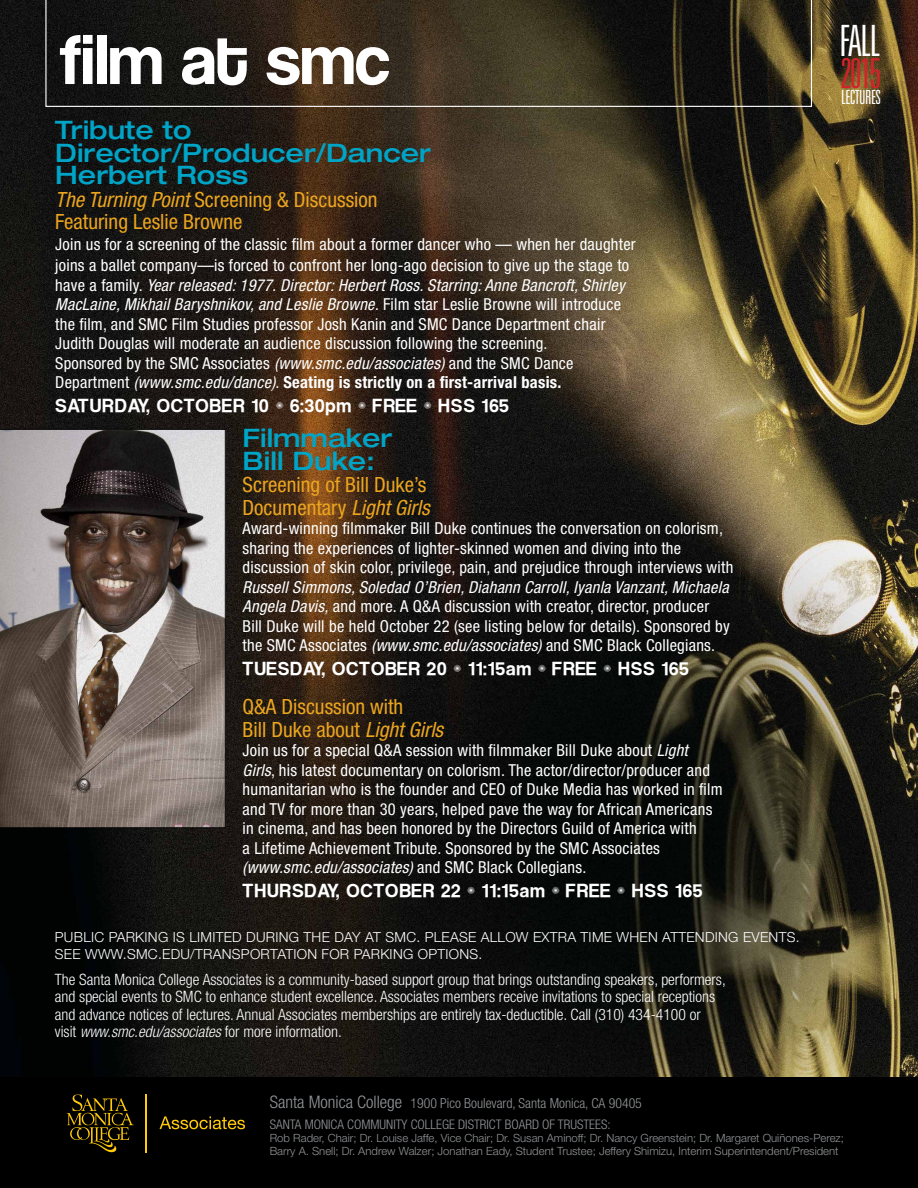
<style>
.page{position:relative;width:918px;height:1188px;background:#fff}
.page>*{position:absolute;margin:0;border:0;box-sizing:border-box;transform-origin:0 0}
.t1{font:67.5px "Coolvetica";color:#fff}
.t2{font:300 ultra-condensed 43.2px "Univers";color:#fff}
.t3{font:300 ultra-condensed 41.25px "Univers";color:#d2232a}
.t4{font:500 expanded 25.5px/22.5px "Helvetica Neue";color:#00a4c6}
.t5{font:condensed 21px/22.5px "Helvetica Neue";color:#eba51f}
.t6{font:300 ultra-condensed 19.5px "Univers";letter-spacing:-.03em;color:#fff}
.t7{font:18px "Coolvetica";letter-spacing:.06em;color:#fff}
.t8{font:condensed 16.5px/19.5px "Helvetica Neue";letter-spacing:.015em;color:#fff}
.t9{font:300 condensed 15.6px/17.4px "Helvetica Neue";color:#fff}
.t10{font:300 13.95px/17.4px "Helvetica Neue";letter-spacing:.02em;color:#fff}
.t11{font:300 condensed 13.8px "Helvetica Neue";color:#939598}
.t12{font:300 condensed 13.2px "Helvetica Neue";color:#939598}
.t13{font:300 11.4px/13.2px "Helvetica Neue";color:#939598}
.s1{font-style:italic}
.s2{font-weight:700}
.s3{font-size:17.25px}
</style>
<div class="page">
<img style="left:0;top:0;width:918px;height:1077px">
<svg style="left:45px;top:0;width:767px;height:107px;background:#2f281c"></svg>
<div style="left:0;top:1077px;width:918px;height:111px;background:#000"></div>
<svg style="left:0;top:429px;width:226px;height:399px;background:#7d736e"></svg>
<svg style="left:66px;top:1094px;width:68px;height:58px"></svg>
<hr style="left:145px;top:1094px;width:1px;height:58px;background:#ffcb0a">
<svg style="left:160px;top:1116px;width:85px;height:13px"></svg>
<svg style="left:276px;top:402px;width:7px;height:7px"></svg>
<svg style="left:359px;top:402px;width:7px;height:7px"></svg>
<svg style="left:424px;top:402px;width:7px;height:7px"></svg>
<svg style="left:454px;top:665px;width:7px;height:7px"></svg>
<svg style="left:538px;top:665px;width:8px;height:7px"></svg>
<svg style="left:604px;top:665px;width:7px;height:7px"></svg>
<svg style="left:468px;top:887px;width:7px;height:7px"></svg>
<svg style="left:552px;top:887px;width:7px;height:7px"></svg>
<svg style="left:618px;top:887px;width:7px;height:7px"></svg>
<h1 class="t1" style="left:60px;top:25px;width:331px">film at smc</h1>
<h3 class="t4" style="left:55px;top:118px;width:377px">Tribute to<br>Director/Producer/Dancer<br>Herbert Ross</h3>
<p class="t5" style="left:55px;top:188px;width:324px"><span class="s1">The Turning Point</span> Screening &amp; Discussion<br>Featuring Leslie Browne</p>
<p class="t8" style="left:55px;top:234px;width:582px;line-height:21px">Join us for a screening of the classic film about a former dancer who — when her daughter joins a ballet company—is forced to confront her long-ago decision to give up the stage to</p>
<p class="t8" style="left:55px;top:275px;width:571px">have a family. <span class="s1">Year released: 1977. Director: Herbert Ross. Starring: Anne Bancroft, Shirley MacLaine, Mikhail Baryshnikov, and Leslie Browne.</span> Film star Leslie Browne will introduce the film, and SMC Film Studies professor Josh Kanin and SMC Dance Department chair Judith Douglas will moderate an audience discussion following the screening.<br>Sponsored by the SMC Associates <span class="s1">(www.smc.edu/associates)</span> and the SMC Dance Department <span class="s1">(www.smc.edu/dance)</span>. <span class="s2">Seating is strictly on a first-arrival basis.</span></p>
<p class="t7" style="left:55px;top:396px;width:455px">SATURDAY, OCTOBER 10 6:30pm FREE HSS 165</p>
<h3 class="t4" style="left:243px;top:426px;width:151px">Filmmaker<br>Bill Duke:</h3>
<p class="t5" style="left:243px;top:474px;width:188px">Screening of Bill Duke’s<br>Documentary <span class="s1">Light Girls</span></p>
<p class="t8" style="left:243px;top:519px;width:492px">Award-winning filmmaker Bill Duke continues the conversation on colorism, sharing the experiences of lighter-skinned women and diving into the discussion of skin color, privilege, pain, and prejudice through interviews with</p>
<p class="t8" style="left:243px;top:577px;width:489px"><span class="s1">Russell Simmons, Soledad O’Brien, Diahann Carroll, Iyanla Vanzant, Michaela Angela Davis,</span> and more. A Q&amp;A discussion with creator, director, producer Bill Duke will be held October 22 (see listing below for details). Sponsored by the SMC Associates <span class="s1">(www.smc.edu/associates)</span> and SMC Black Collegians.</p>
<p class="t7" style="left:243px;top:660px;width:447px">TUESDAY, OCTOBER 20 11:15am FREE HSS 165</p>
<p class="t5" style="left:243px;top:696px;width:202px">Q&amp;A Discussion with<br>Bill Duke about <span class="s1">Light Girls</span></p>
<p class="t8" style="left:243px;top:741px;width:481px">Join us for a special Q&amp;A session with filmmaker Bill Duke about <span class="s1">Light Girls</span>, his latest documentary on colorism. The actor/director/producer and humanitarian who is the founder and CEO of Duke Media has worked in film and TV for more than 30 years, helped pave the way for African Americans in cinema, and has been honored by the Directors Guild of America with<br>a Lifetime Achievement Tribute. Sponsored by the SMC Associates <span class="s1">(www.smc.edu/associates)</span> and SMC Black Collegians.</p>
<p class="t7" style="left:243px;top:882px;width:461px">THURSDAY, OCTOBER 22 11:15am FREE HSS 165</p>
<p class="t10" style="left:55px;top:928px;width:746px">PUBLIC PARKING IS LIMITED DURING THE DAY AT SMC. PLEASE ALLOW EXTRA TIME WHEN ATTENDING EVENTS.<br>SEE WWW.SMC.EDU/TRANSPORTATION FOR PARKING OPTIONS.</p>
<p class="t9" style="left:55px;top:971px;width:672px">The Santa Monica College Associates is a community-based support group that brings outstanding speakers, performers, and special events to SMC to enhance student excellence. Associates members receive invitations to special receptions and advance notices of lectures. Annual Associates memberships are entirely tax-deductible. Call (310) 434-4100 or visit <span class="s1">www.smc.edu/associates</span> for more information.</p>
<p class="t11" style="left:270px;top:1095px;width:374px"><span class="s3">Santa Monica College</span> 1900 Pico Boulevard, Santa Monica, CA 90405</p>
<h2 class="t2" style="left:840px;top:18px;width:43px">FALL</h2>
<h3 class="t3" style="left:840px;top:52px;width:42px">2015</h3>
<p class="t6" style="left:841px;top:87px;width:41px">LECTURES</p>
<p class="t12" style="left:270px;top:1116px;width:342px">SANTA MONICA COMMUNITY COLLEGE DISTRICT BOARD OF TRUSTEES:</p>
<p class="t13" style="left:270px;top:1131px;width:576px">Rob Rader, Chair; Dr. Louise Jaffe, Vice Chair; Dr. Susan Aminoff; Dr. Nancy Greenstein; Dr. Margaret Quiñones-Perez;<br>Barry A. Snell; Dr. Andrew Walzer; Jonathan Eady, Student Trustee; Jeffery Shimizu, Interim Superintendent/President</p>
</div>
